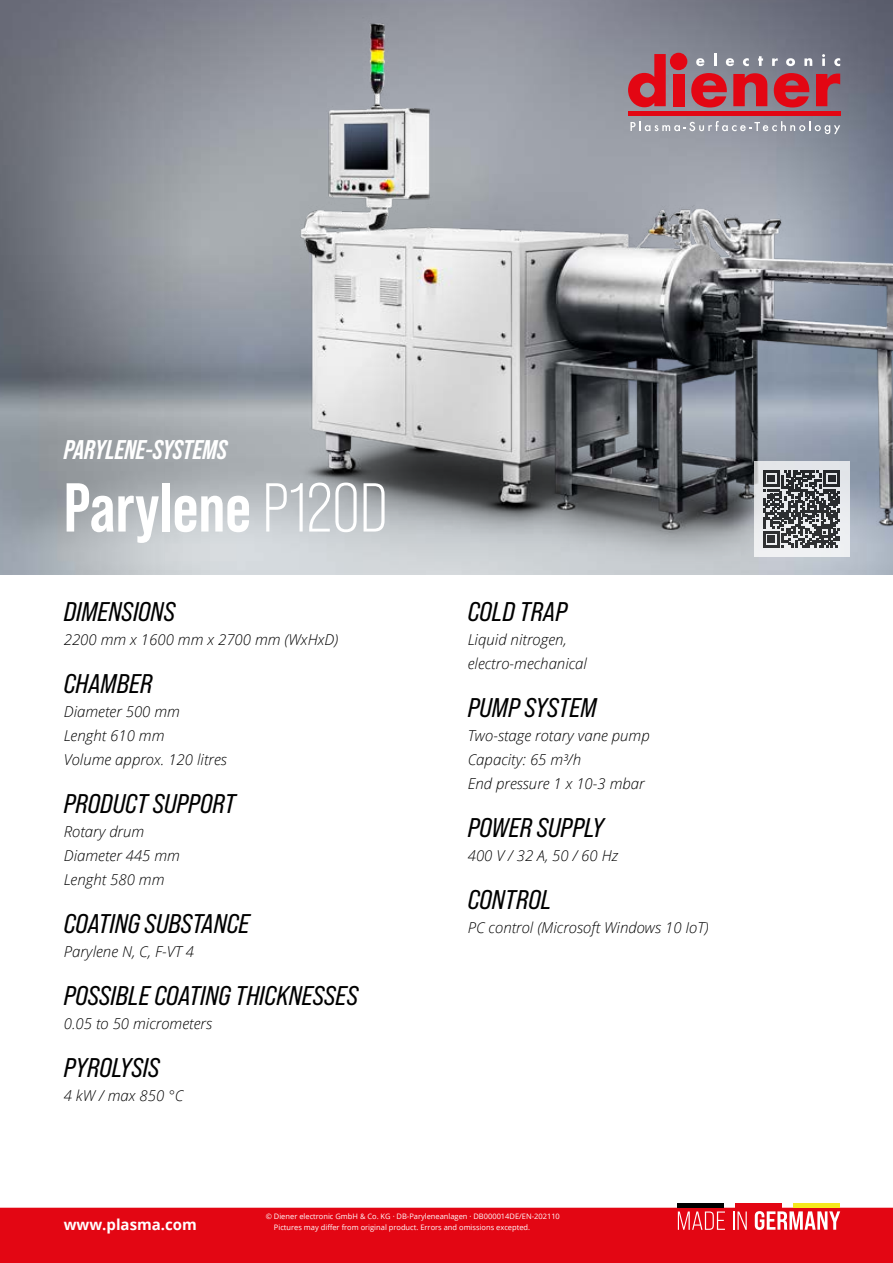
<style>
.page{position:relative;width:893px;height:1263px;background:#fff}
.page>*{position:absolute;margin:0;border:0;box-sizing:border-box;transform-origin:0 0}
.t1{font:700 69px "Bebas Neue Pro";color:#fff}
.t2{font:27px "Bebas Neue Pro Sm E It";color:#000}
.t3{font:italic 700 27px "Bebas Neue Pro";color:#fff}
.t4{font:italic 300 15px/24px "Open Sans";color:#000}
.t5{font:700 15px "Open Sans";color:#fff}
.t6{font:7.5px "Open Sans";color:#fff}
.s1{font-weight:400}
</style>
<div class="page">
<img style="left:0;top:0;width:164px;height:574px">
<div style="left:0;top:1208px;width:893px;height:55px;background:#e30613"></div>
<img style="left:164px;top:0;width:729px;height:574px">
<div style="left:670px;top:53px;width:17px;height:17px;background:#e30613;border-radius:50%"></div>
<svg style="left:628px;top:54px;width:38px;height:53px;background:#bf3f4b"></svg>
<div style="left:673px;top:74px;width:12px;height:32px;background:#e30613"></div>
<svg style="left:691px;top:73px;width:36px;height:34px"></svg>
<svg style="left:733px;top:73px;width:34px;height:33px"></svg>
<svg style="left:774px;top:73px;width:35px;height:34px"></svg>
<svg style="left:816px;top:74px;width:24px;height:32px"></svg>
<svg style="left:630px;top:121px;width:210px;height:13px;background:#a3a6b0"></svg>
<hr style="left:628px;top:112px;width:212px;height:4px;background:#e30613">
<svg style="left:696px;top:58px;width:8px;height:8px"></svg>
<svg style="left:714px;top:54px;width:2px;height:12px"></svg>
<svg style="left:726px;top:58px;width:8px;height:8px"></svg>
<svg style="left:743px;top:58px;width:6px;height:8px"></svg>
<svg style="left:758px;top:56px;width:5px;height:10px"></svg>
<svg style="left:772px;top:58px;width:6px;height:8px"></svg>
<svg style="left:786px;top:58px;width:9px;height:8px"></svg>
<svg style="left:804px;top:58px;width:8px;height:8px"></svg>
<svg style="left:822px;top:54px;width:3px;height:12px"></svg>
<svg style="left:834px;top:58px;width:6px;height:8px"></svg>
<svg style="left:678px;top:1211px;width:47px;height:19px"></svg>
<svg style="left:733px;top:1211px;width:14px;height:19px"></svg>
<svg style="left:755px;top:1211px;width:85px;height:19px"></svg>
<div style="left:677px;top:1203px;width:47px;height:5px;background:#000"></div>
<div style="left:735px;top:1203px;width:47px;height:5px;background:#e30613"></div>
<div style="left:793px;top:1203px;width:47px;height:5px;background:#f6e81d"></div>
<div style="left:754px;top:461px;width:95px;height:96px;background:#e7e9ed"></div>
<svg style="left:763px;top:470px;width:77px;height:77px"></svg>
<h2 class="t3" style="left:64px;top:434px;width:165px">PARYLENE-SYSTEMS</h2>
<h1 class="t1" style="left:64px;top:468px;width:325px">Parylene <span class="s1">P120D</span></h1>
<h2 class="t2" style="left:64px;top:596px;width:113px">DIMENSIONS</h2>
<p class="t4" style="left:64px;top:627px;width:276px">2200 mm x 1600 mm x 2700 mm (WxHxD)</p>
<h2 class="t2" style="left:64px;top:668px;width:90px">CHAMBER</h2>
<p class="t4" style="left:64px;top:699px;width:165px">Diameter 500 mm<br>Lenght 610 mm<br>Volume approx. 120 litres</p>
<h2 class="t2" style="left:64px;top:788px;width:173px">PRODUCT SUPPORT</h2>
<p class="t4" style="left:64px;top:819px;width:118px">Rotary drum<br>Diameter 445 mm<br>Lenght 580 mm</p>
<h2 class="t2" style="left:64px;top:908px;width:187px">COATING SUBSTANCE</h2>
<p class="t4" style="left:64px;top:939px;width:132px">Parylene N, C, F-VT 4</p>
<h2 class="t2" style="left:64px;top:980px;width:296px">POSSIBLE COATING THICKNESSES</h2>
<p class="t4" style="left:64px;top:1011px;width:150px">0.05 to 50 micrometers</p>
<h2 class="t2" style="left:64px;top:1052px;width:97px">PYROLYSIS</h2>
<p class="t4" style="left:64px;top:1083px;width:121px">4 kW / max 850 °C</p>
<h2 class="t2" style="left:468px;top:596px;width:101px">COLD TRAP</h2>
<p class="t4" style="left:468px;top:627px;width:121px">Liquid nitrogen, electro-mechanical</p>
<h2 class="t2" style="left:468px;top:692px;width:130px">PUMP SYSTEM</h2>
<p class="t4" style="left:468px;top:723px;width:184px">Two-stage rotary vane pump<br>Capacity: 65 m³/h<br>End pressure 1 x 10-3 mbar</p>
<h2 class="t2" style="left:468px;top:812px;width:138px">POWER SUPPLY</h2>
<p class="t4" style="left:468px;top:843px;width:152px">400 V / 32 A, 50 / 60 Hz</p>
<h2 class="t2" style="left:468px;top:884px;width:85px">CONTROL</h2>
<p class="t4" style="left:468px;top:915px;width:242px">PC control (Microsoft Windows 10 IoT)</p>
<p class="t6" style="left:266px;top:1211px;width:296px">© Diener electronic GmbH &amp; Co. KG · DB-Paryleneanlagen · DB000014DE/EN-202110</p>
<p class="t5" style="left:64px;top:1214px;width:135px">www.plasma.com</p>
<p class="t6" style="left:274px;top:1222px;width:258px">Pictures may differ from original product. Errors and omissions excepted.</p>
</div>
